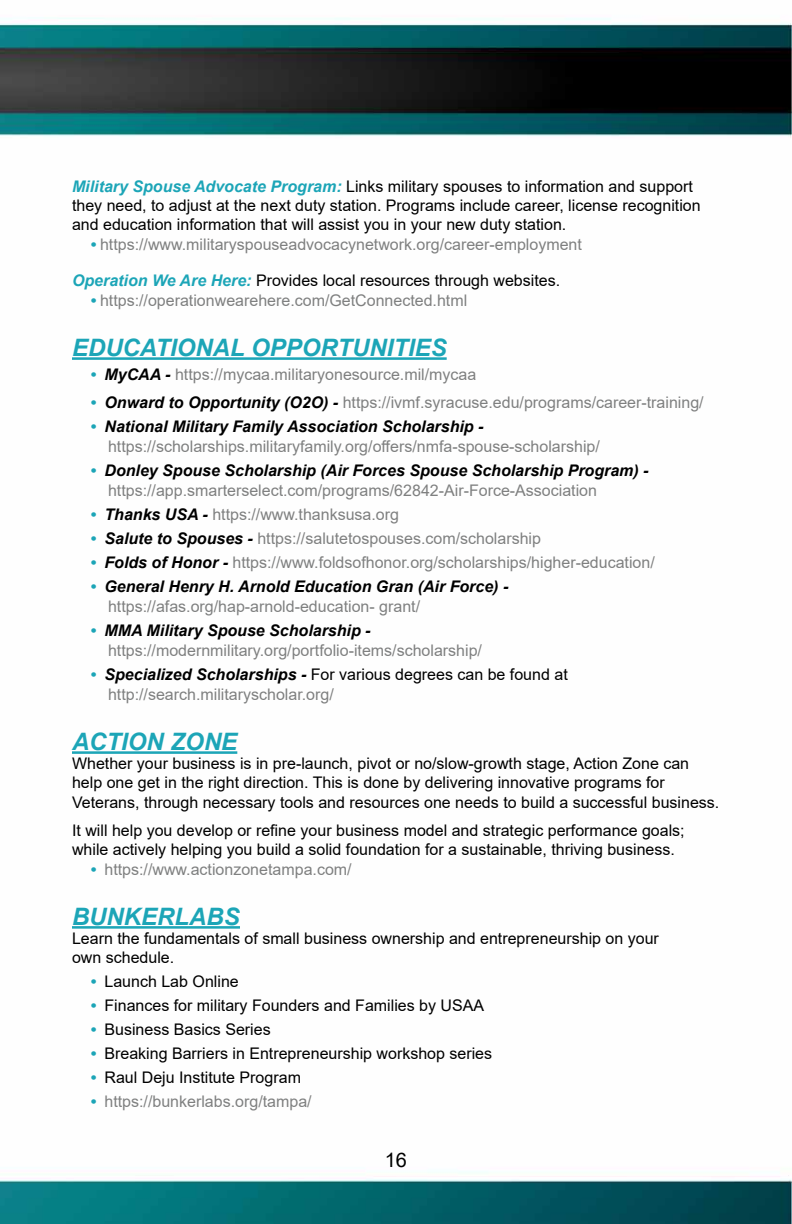
<style>
.page{position:relative;width:792px;height:1224px;background:#fff}
.page>*{position:absolute;margin:0;border:0;box-sizing:border-box;transform-origin:0 0}
.t1{font:italic 700 24px "Arial";color:#1ca5b7}
.t2{font:20px "Arial";color:#000}
.t3{font:16px/19.2px "Arial";color:#000}
.t4{font:16px "Arial";color:#7f8080}
.t5{font:italic 700 16px "Arial";color:#000}
.s1{font-weight:700;font-style:italic;color:#1ca5b7}
.s2{font-weight:700;font-style:italic;color:#000}
.s3{color:#1ca5b7}
.s4{font-weight:700;font-style:italic}
</style>
<div class="page">
<img style="left:0;top:18px;width:792px;height:1206px">
<hr style="left:72px;top:357px;width:375px;height:3px;background:#1ca5b7">
<hr style="left:72px;top:751px;width:165px;height:3px;background:#1ca5b7">
<hr style="left:72px;top:926px;width:168px;height:3px;background:#1ca5b7">
<p class="t3" style="left:72px;top:176px;width:630px"><span class="s1">Military Spouse Advocate Program:</span> Links military spouses to information and support they need, to adjust at the next duty station. Programs include career, license recognition and education information that will assist you in your new duty station.</p>
<p class="t4" style="left:90px;top:233px;width:493px"><span class="s1">•</span> https://www.militaryspouseadvocacynetwork.org/career-employment</p>
<p class="t3" style="left:72px;top:271px;width:490px"><span class="s1">Operation We Are Here:</span> Provides local resources through websites.</p>
<p class="t4" style="left:90px;top:289px;width:379px"><span class="s1">•</span> https://operationwearehere.com/GetConnected.html</p>
<p class="t1" style="left:72px;top:332px;width:376px">EDUCATIONAL OPPORTUNITIES</p>
<p class="t4" style="left:90px;top:363px;width:388px"><span class="s1">•</span> <span class="s2">MyCAA -</span> https://mycaa.militaryonesource.mil/mycaa</p>
<p class="t4" style="left:90px;top:391px;width:615px"><span class="s1">•</span> <span class="s2">Onward to Opportunity (O2O) -</span> https://ivmf.syracuse.edu/programs/career-training/</p>
<p class="t5" style="left:90px;top:416px;width:395px"><span class="s3">•</span> National Military Family Association Scholarship -</p>
<p class="t4" style="left:108px;top:435px;width:493px">https://scholarships.militaryfamily.org/offers/nmfa-spouse-scholarship/</p>
<p class="t5" style="left:90px;top:460px;width:560px"><span class="s3">•</span> Donley Spouse Scholarship (Air Forces Spouse Scholarship Program) -</p>
<p class="t4" style="left:108px;top:479px;width:491px">https://app.smarterselect.com/programs/62842-Air-Force-Association</p>
<p class="t4" style="left:90px;top:503px;width:311px"><span class="s1">•</span> <span class="s2">Thanks USA -</span> https://www.thanksusa.org</p>
<p class="t4" style="left:90px;top:527px;width:453px"><span class="s1">•</span> <span class="s2">Salute to Spouses -</span> https://salutetospouses.com/scholarship</p>
<p class="t4" style="left:90px;top:551px;width:566px"><span class="s1">•</span> <span class="s2">Folds of Honor -</span> https://www.foldsofhonor.org/scholarships/higher-education/</p>
<p class="t5" style="left:90px;top:576px;width:420px"><span class="s3">•</span> General Henry H. Arnold Education Gran (Air Force) -</p>
<p class="t4" style="left:108px;top:595px;width:314px">https://afas.org/hap-arnold-education- grant/</p>
<p class="t5" style="left:90px;top:620px;width:282px"><span class="s3">•</span> MMA Military Spouse Scholarship -</p>
<p class="t4" style="left:108px;top:639px;width:376px">https://modernmilitary.org/portfolio-items/scholarship/</p>
<p class="t3" style="left:90px;top:665px;width:479px"><span class="s1">•</span> <span class="s4">Specialized Scholarships -</span> For various degrees can be found at</p>
<p class="t4" style="left:108px;top:683px;width:227px">http://search.militaryscholar.org/</p>
<p class="t1" style="left:72px;top:726px;width:167px">ACTION ZONE</p>
<p class="t3" style="left:72px;top:754px;width:649px">Whether your business is in pre-launch, pivot or no/slow-growth stage, Action Zone can help one get in the right direction. This is done by delivering innovative programs for<br>Veterans, through necessary tools and resources one needs to build a successful business.</p>
<p class="t3" style="left:72px;top:820px;width:614px">It will help you develop or refine your business model and strategic performance goals; while actively helping you build a solid foundation for a sustainable, thriving business.</p>
<p class="t4" style="left:90px;top:858px;width:263px"><span class="s1">•</span> https://www.actionzonetampa.com/</p>
<p class="t1" style="left:72px;top:900px;width:169px">BUNKERLABS</p>
<p class="t3" style="left:72px;top:929px;width:588px">Learn the fundamentals of small business ownership and entrepreneurship on your</p>
<p class="t3" style="left:72px;top:948px;width:104px">own schedule.</p>
<p class="t3" style="left:90px;top:972px;width:150px"><span class="s1">•</span> Launch Lab Online</p>
<p class="t3" style="left:90px;top:996px;width:396px"><span class="s1">•</span> Finances for military Founders and Families by USAA</p>
<p class="t3" style="left:90px;top:1020px;width:182px"><span class="s1">•</span> Business Basics Series</p>
<p class="t3" style="left:90px;top:1044px;width:404px"><span class="s1">•</span> Breaking Barriers in Entrepreneurship workshop series</p>
<p class="t3" style="left:90px;top:1068px;width:213px"><span class="s1">•</span> Raul Deju Institute Program</p>
<p class="t4" style="left:90px;top:1091px;width:223px"><span class="s1">•</span> https://bunkerlabs.org/tampa/</p>
<p class="t2" style="left:385px;top:1146px;width:24px">16</p>
</div>
